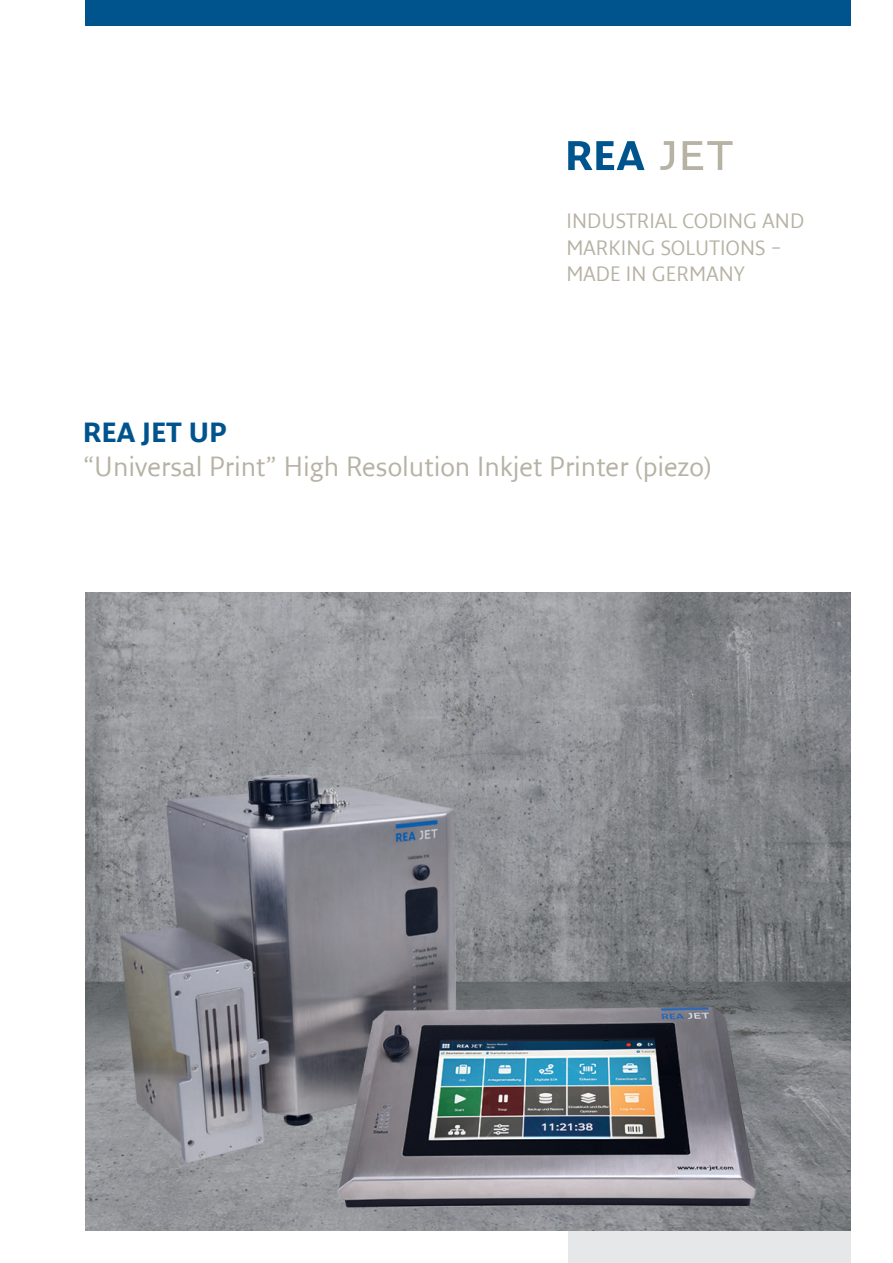
<style>
.page{position:relative;width:893px;height:1263px;background:#fff}
.page>*{position:absolute;margin:0;border:0;box-sizing:border-box;transform-origin:0 0}
.t1{font:27px "Fresco Sans LF";color:#b6b2a4}
.t2{font:700 27px "Fresco Sans LF";color:#00548e}
.t3{font:20.25px/26.2px "Fresco Sans LF";letter-spacing:.01em;color:#b6b2a4}
</style>
<div class="page">
<div style="left:568px;top:1230px;width:282px;height:33px;background:#e6e7e9"></div>
<div style="left:85px;top:0;width:765px;height:26px;background:#00548e"></div>
<img style="left:85px;top:592px;width:765px;height:638px">
<svg style="left:568px;top:141px;width:76px;height:29px"></svg>
<svg style="left:660px;top:141px;width:14px;height:29px"></svg>
<svg style="left:683px;top:141px;width:50px;height:29px"></svg>
<p class="t3" style="left:566px;top:208px;width:239px">INDUSTRIAL CODING AND<br>MARKING SOLUTIONS –<br>MADE IN GERMANY</p>
<p class="t2" style="left:83px;top:416px;width:146px">REA JET UP</p>
<p class="t1" style="left:83px;top:450px;width:630px">“Universal Print” High Resolution Inkjet Printer (piezo)</p>
</div>
